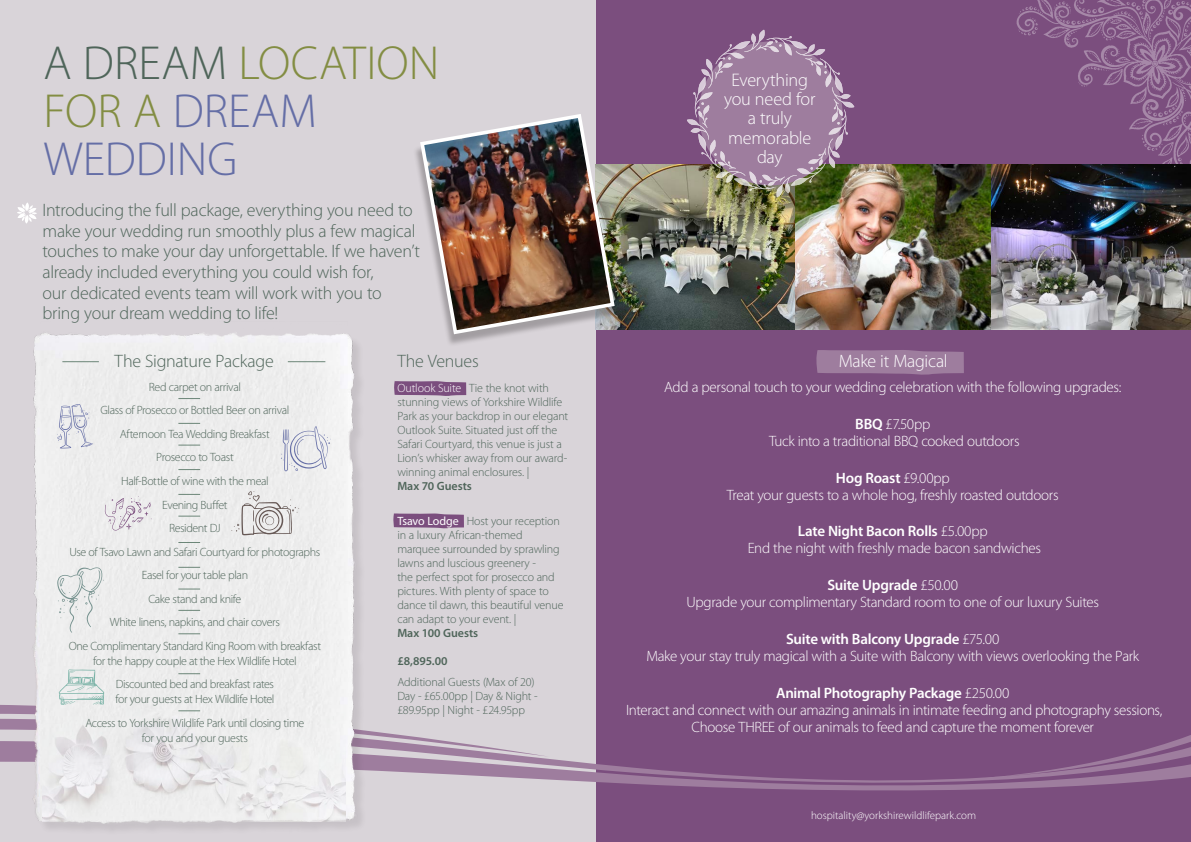
<style>
.page{position:relative;width:1191px;height:842px;background:#fff}
.page>*{position:absolute;margin:0;border:0;box-sizing:border-box;transform-origin:0 0}
.t1{font:300 48px/48px "Myriad Pro";color:#656ea6}
.t2{font:300 48px "Myriad Pro";letter-spacing:.005em;color:#838d43}
.t3{font:300 18.2px/19.4px "Myriad Pro";letter-spacing:-.01em;color:#fff;text-align:center}
.t4{font:300 18px/20.6px "Myriad Pro";letter-spacing:-.015em;color:#4f655a}
.t5{font:300 18px "Myriad Pro";letter-spacing:-.015em;color:#fff}
.t6{font:300 15px/17px "Myriad Pro";letter-spacing:-.02em;color:#fff;text-align:center}
.t7{font:300 12px/14px "Myriad Pro";letter-spacing:-.02em;color:#4f655a}
.t8{font:600 12px "Myriad Pro";color:#4f655a}
.t9{font:300 12px "Myriad Pro";letter-spacing:-.04em;color:#4f655a}
.t10{font:300 11px "Myriad Pro";color:#fff}
.s1{color:#4f655a}
.s2{color:#838d43}
.s3{color:#fff}
.s4{font-weight:400;color:#fff}
.s5{font-weight:600}
</style>
<div class="page">
<div style="left:595px;top:0;width:596px;height:842px;background:#7b4e7e"></div>
<div style="left:0;top:0;width:595px;height:842px;background:#d9d4d9"></div>
<svg style="left:0;top:697px;width:1191px;height:101px"></svg>
<img style="left:11px;top:333px;width:366px;height:497px">
<svg style="left:394px;top:381px;width:72px;height:15px"></svg>
<svg style="left:17px;top:202px;width:20px;height:21px"></svg>
<img style="left:1016px;top:0;width:175px;height:164px">
<svg style="left:103px;top:496px;width:49px;height:34px;background:#e1dce1"></svg>
<svg style="left:281px;top:426px;width:50px;height:45px;background:#dadbe3"></svg>
<svg style="left:57px;top:567px;width:47px;height:66px;background:#e1e4e3"></svg>
<svg style="left:231px;top:491px;width:68px;height:44px;background:#d9d7d6"></svg>
<svg style="left:57px;top:404px;width:36px;height:44px;background:#d9dae2"></svg>
<svg style="left:59px;top:669px;width:45px;height:26px"></svg>
<hr style="left:62px;top:361px;width:37px;height:1px;background:#6c8678">
<hr style="left:288px;top:361px;width:37px;height:1px;background:#6c8678">
<svg style="left:178px;top:398px;width:22px;height:1px"></svg>
<svg style="left:178px;top:423px;width:22px;height:1px"></svg>
<svg style="left:178px;top:445px;width:22px;height:1px"></svg>
<svg style="left:178px;top:469px;width:22px;height:1px"></svg>
<svg style="left:178px;top:494px;width:22px;height:1px"></svg>
<svg style="left:178px;top:516px;width:22px;height:1px"></svg>
<svg style="left:178px;top:542px;width:22px;height:1px"></svg>
<svg style="left:178px;top:567px;width:22px;height:1px"></svg>
<svg style="left:178px;top:589px;width:22px;height:1px"></svg>
<svg style="left:178px;top:610px;width:22px;height:1px"></svg>
<svg style="left:393px;top:513px;width:71px;height:16px"></svg>
<img style="left:794px;top:164px;width:397px;height:165px">
<img style="left:617px;top:164px;width:177px;height:165px">
<svg style="left:686px;top:30px;width:168px;height:167px"></svg>
<svg style="left:816px;top:350px;width:148px;height:25px;background:#9a789a"></svg>
<img style="left:43px;top:695px;width:303px;height:127px">
<svg style="left:178px;top:634px;width:22px;height:1px"></svg>
<svg style="left:178px;top:673px;width:22px;height:1px"></svg>
<svg style="left:178px;top:711px;width:22px;height:1px"></svg>
<div style="left:413px;top:118px;width:203px;height:229px;background:#231f20;opacity:.3"></div>
<img style="left:418px;top:112px;width:199px;height:224px">
<p class="t2" style="left:43px;top:36px;width:398px"><span class="s1">A DREAM</span> LOCATION</p>
<p class="t1" style="left:43px;top:87px;width:275px"><span class="s2">FOR A</span> DREAM<br>WEDDING</p>
<p class="t4" style="left:43px;top:200px;width:379px">Introducing the full package, everything you need to make your wedding run smoothly plus a few magical touches to make your day unforgettable. If we haven’t already included everything you could wish for,<br>our dedicated events team will work with you to bring your dream wedding to life!</p>
<p class="t4" style="left:115px;top:351px;width:161px">The Signature Package</p>
<p class="t4" style="left:397px;top:351px;width:83px">The Venues</p>
<p class="t7" style="left:149px;top:380px;width:94px">Red carpet on arrival</p>
<p class="t7" style="left:100px;top:404px;width:191px">Glass of Prosecco or Bottled Beer on arrival</p>
<p class="t7" style="left:120px;top:427px;width:151px">Afternoon Tea Wedding Breakfast</p>
<p class="t9" style="left:156px;top:451px;width:79px">Prosecco to Toast</p>
<p class="t7" style="left:121px;top:474px;width:149px">Half-Bottle of wine with the meal</p>
<p class="t7" style="left:162px;top:498px;width:67px">Evening Buffet</p>
<p class="t7" style="left:169px;top:521px;width:53px">Resident DJ</p>
<p class="t7" style="left:69px;top:545px;width:252px">Use of Tsavo Lawn and Safari Courtyard for photographs</p>
<p class="t7" style="left:142px;top:568px;width:108px">Easel for your table plan</p>
<p class="t7" style="left:148px;top:592px;width:95px">Cake stand and knife</p>
<p class="t7" style="left:110px;top:615px;width:171px">White linens, napkins, and chair covers</p>
<p class="t7" style="left:69px;top:638px;width:254px;line-height:15px;text-align:center">One Complimentary Standard King Room with breakfast for the happy couple at the Hex Wildlife Hotel</p>
<p class="t7" style="left:115px;top:677px;width:161px;line-height:15px">Discounted bed and breakfast rates for your guests at Hex Wildlife Hotel</p>
<p class="t7" style="left:85px;top:715px;width:220px;line-height:15px;text-align:center">Access to Yorkshire Wildlife Park until closing time for you and your guests</p>
<p class="t7" style="left:397px;top:381px;width:172px"><span class="s3">Outlook Suite</span> Tie the knot with stunning views of Yorkshire Wildlife Park as your backdrop in our elegant Outlook Suite. Situated just off the Safari Courtyard, this venue is just a Lion’s whisker away from our award&shy;winning animal enclosures. |</p>
<p class="t8" style="left:397px;top:478px;width:76px">Max 70 Guests</p>
<p class="t7" style="left:397px;top:514px;width:168px"><span class="s4">Tsavo Lodge</span> Host your reception in a luxury African-themed marquee surrounded by sprawling lawns and luscious greenery -<br>the perfect spot for prosecco and pictures. With plenty of space to dance til dawn, this beautiful venue can adapt to your event. |</p>
<p class="t8" style="left:397px;top:625px;width:82px">Max 100 Guests</p>
<p class="t8" style="left:397px;top:653px;width:52px">£8,895.00</p>
<p class="t7" style="left:397px;top:675px;width:139px">Additional Guests (Max of 20)</p>
<p class="t7" style="left:397px;top:689px;width:142px">Day - £65.00pp | Day &amp; Night - £89.95pp | Night - £24.95pp</p>
<p class="t3" style="left:724px;top:70px;width:93px">Everything you need for a truly</p>
<p class="t3" style="left:728px;top:128px;width:85px">memorable day</p>
<p class="t5" style="left:838px;top:351px;width:110px">Make it Magical</p>
<p class="t6" style="left:664px;top:379px;width:458px">Add a personal touch to your wedding celebration with the following upgrades:</p>
<p class="t6" style="left:769px;top:415px;width:252px"><span class="s5">BBQ</span> £7.50pp<br>Tuck into a traditional BBQ cooked outdoors</p>
<p class="t6" style="left:727px;top:469px;width:333px"><span class="s5">Hog Roast</span> £9.00pp<br>Treat your guests to a whole hog, freshly roasted outdoors</p>
<p class="t6" style="left:747px;top:523px;width:295px"><span class="s5">Late Night Bacon Rolls</span> £5.00pp<br>End the night with freshly made bacon sandwiches</p>
<p class="t6" style="left:686px;top:577px;width:414px"><span class="s5">Suite Upgrade</span> £50.00<br>Upgrade your complimentary Standard room to one of our luxury Suites</p>
<p class="t6" style="left:646px;top:631px;width:494px"><span class="s5">Suite with Balcony Upgrade</span> £75.00<br>Make your stay truly magical with a Suite with Balcony with views overlooking the Park</p>
<p class="t6" style="left:626px;top:685px;width:538px"><span class="s5">Animal Photography Package</span> £250.00<br>Interact and connect with our amazing animals in intimate feeding and photography sessions,<br>Choose THREE of our animals to feed and capture the moment forever</p>
<p class="t10" style="left:811px;top:809px;width:167px">hospitality@yorkshirewildlifepark.com</p>
</div>
